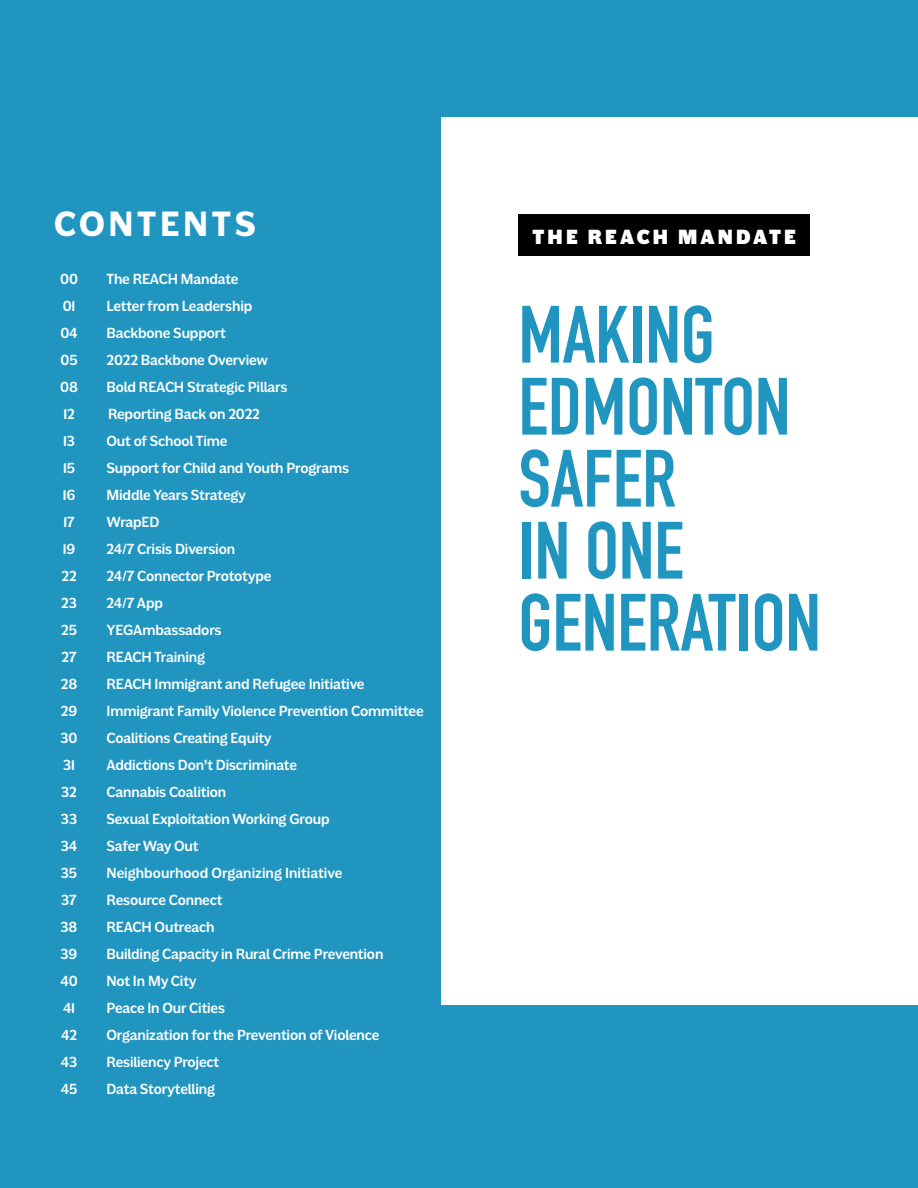
<style>
.page{position:relative;width:918px;height:1188px;background:#1f95c0}
.page>*{position:absolute;margin:0;border:0;box-sizing:border-box;transform-origin:0 0}
.t1{font:700 79.65px/72px "DIN Condensed";color:#1f95c0}
.t2{font:700 36px "Americane";letter-spacing:.1em;color:#fff}
.t3{font:900 21px "Americane";letter-spacing:.15em;color:#fff}
.t4{font:500 15px "Americane";letter-spacing:-.01em;color:#fff}
</style>
<div class="page">
<div style="left:441px;top:117px;width:477px;height:888px;background:#fff"></div>
<div style="left:518px;top:214px;width:292px;height:42px;background:#000"></div>
<p class="t2" style="left:54px;top:203px;width:203px">CONTENTS</p>
<p class="t4" style="left:60px;top:270px;width:19px">00</p>
<p class="t4" style="left:106px;top:270px;width:134px">The REACH Mandate</p>
<p class="t4" style="left:63px;top:297px;width:14px">01</p>
<p class="t4" style="left:107px;top:297px;width:147px">Letter from Leadership</p>
<p class="t4" style="left:60px;top:324px;width:19px">04</p>
<p class="t4" style="left:106px;top:324px;width:121px">Backbone Support</p>
<p class="t4" style="left:61px;top:351px;width:19px">05</p>
<p class="t4" style="left:106px;top:351px;width:163px">2022 Backbone Overview</p>
<p class="t4" style="left:60px;top:378px;width:19px">08</p>
<p class="t4" style="left:106px;top:378px;width:183px">Bold REACH Strategic Pillars</p>
<p class="t4" style="left:63px;top:405px;width:13px">12</p>
<p class="t4" style="left:108px;top:405px;width:154px">Reporting Back on 2022</p>
<p class="t4" style="left:63px;top:432px;width:13px">13</p>
<p class="t4" style="left:106px;top:432px;width:122px">Out of School Time</p>
<p class="t4" style="left:63px;top:459px;width:13px">15</p>
<p class="t4" style="left:107px;top:459px;width:244px">Support for Child and Youth Programs</p>
<p class="t4" style="left:63px;top:486px;width:14px">16</p>
<p class="t4" style="left:106px;top:486px;width:141px">Middle Years Strategy</p>
<p class="t4" style="left:63px;top:513px;width:13px">17</p>
<p class="t4" style="left:106px;top:513px;width:54px">WrapED</p>
<p class="t4" style="left:63px;top:540px;width:14px">19</p>
<p class="t4" style="left:106px;top:540px;width:130px">24/7 Crisis Diversion</p>
<p class="t4" style="left:61px;top:567px;width:17px">22</p>
<p class="t4" style="left:106px;top:567px;width:166px">24/7 Connector Prototype</p>
<p class="t4" style="left:61px;top:594px;width:17px">23</p>
<p class="t4" style="left:106px;top:594px;width:58px">24/7 App</p>
<p class="t4" style="left:61px;top:621px;width:17px">25</p>
<p class="t4" style="left:106px;top:621px;width:117px">YEGAmbassadors</p>
<p class="t4" style="left:62px;top:648px;width:17px">27</p>
<p class="t4" style="left:106px;top:648px;width:100px">REACH Training</p>
<p class="t4" style="left:61px;top:675px;width:18px">28</p>
<p class="t4" style="left:106px;top:675px;width:260px">REACH Immigrant and Refugee Initiative</p>
<p class="t4" style="left:61px;top:702px;width:18px">29</p>
<p class="t4" style="left:106px;top:702px;width:319px">Immigrant Family Violence Prevention Committee</p>
<p class="t4" style="left:61px;top:729px;width:19px">30</p>
<p class="t4" style="left:106px;top:729px;width:167px">Coalitions Creating Equity</p>
<p class="t4" style="left:63px;top:756px;width:13px">31</p>
<p class="t4" style="left:106px;top:756px;width:192px">Addictions Don’t Discriminate</p>
<p class="t4" style="left:61px;top:783px;width:17px">32</p>
<p class="t4" style="left:106px;top:783px;width:121px">Cannabis Coalition</p>
<p class="t4" style="left:61px;top:810px;width:18px">33</p>
<p class="t4" style="left:106px;top:810px;width:225px">Sexual Exploitation Working Group</p>
<p class="t4" style="left:61px;top:837px;width:18px">34</p>
<p class="t4" style="left:106px;top:837px;width:94px">Safer Way Out</p>
<p class="t4" style="left:61px;top:864px;width:18px">35</p>
<p class="t4" style="left:106px;top:864px;width:237px">Neighbourhood Organizing Initiative</p>
<p class="t4" style="left:61px;top:891px;width:17px">37</p>
<p class="t4" style="left:106px;top:891px;width:117px">Resource Connect</p>
<p class="t4" style="left:61px;top:918px;width:18px">38</p>
<p class="t4" style="left:107px;top:918px;width:110px">REACH Outreach</p>
<p class="t4" style="left:61px;top:945px;width:18px">39</p>
<p class="t4" style="left:106px;top:945px;width:278px">Building Capacity in Rural Crime Prevention</p>
<p class="t4" style="left:60px;top:972px;width:19px">40</p>
<p class="t4" style="left:106px;top:972px;width:92px">Not In My City</p>
<p class="t4" style="left:63px;top:999px;width:14px">41</p>
<p class="t4" style="left:106px;top:999px;width:120px">Peace In Our Cities</p>
<p class="t4" style="left:61px;top:1026px;width:17px">42</p>
<p class="t4" style="left:106px;top:1026px;width:274px">Organization for the Prevention of Violence</p>
<p class="t4" style="left:61px;top:1053px;width:18px">43</p>
<p class="t4" style="left:106px;top:1053px;width:114px">Resiliency Project</p>
<p class="t4" style="left:61px;top:1080px;width:18px">45</p>
<p class="t4" style="left:106px;top:1080px;width:110px">Data Storytelling</p>
<p class="t3" style="left:533px;top:224px;width:265px">THE REACH MANDATE</p>
<h1 class="t1" style="left:518px;top:298px;width:304px">MAKING<br>EDMONTON<br>SAFER<br>IN ONE<br>GENERATION</h1>
</div>
